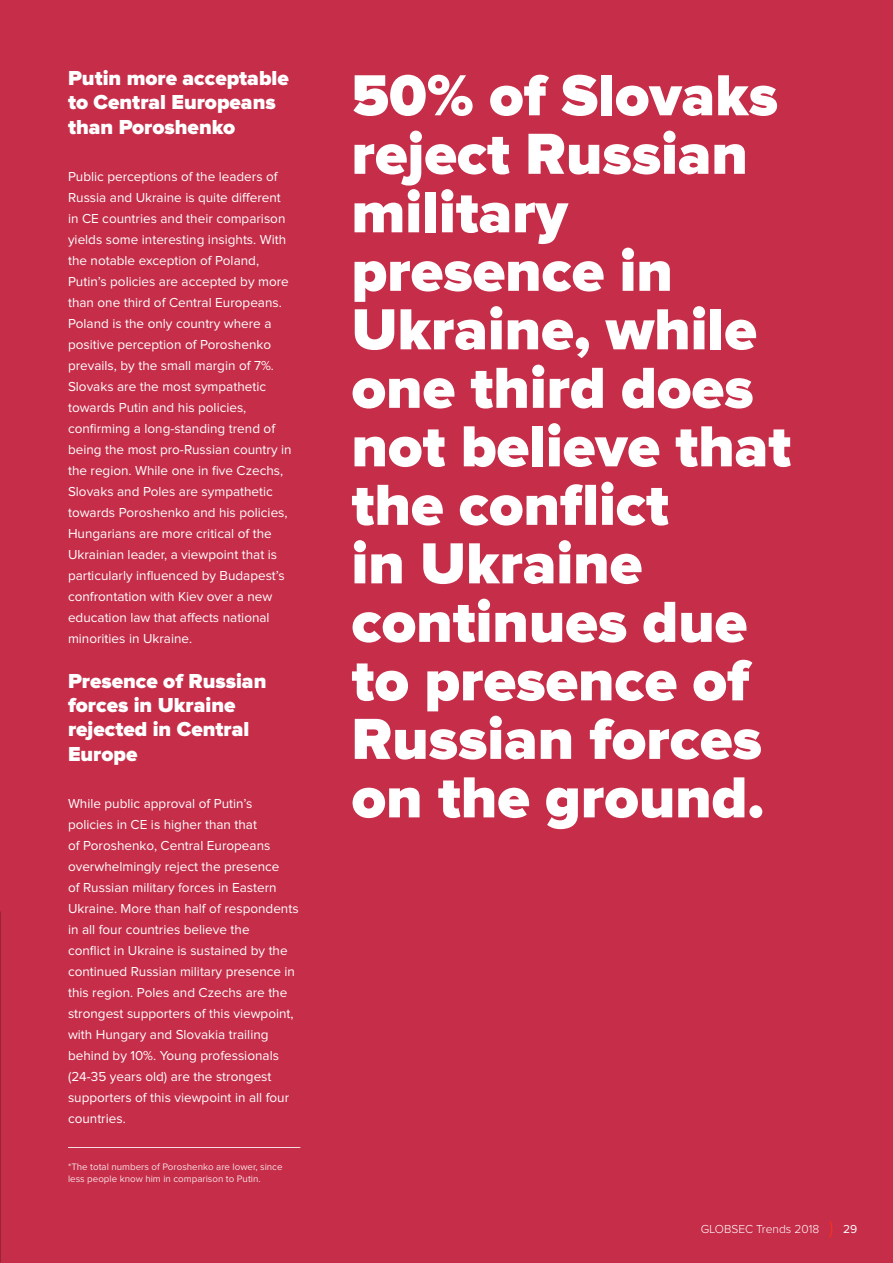
<style>
.page{position:relative;width:893px;height:1263px;background:#c52d49}
.page>*{position:absolute;margin:0;border:0;box-sizing:border-box;transform-origin:0 0}
.t1{font:900 60px/58.5px "Proxima Nova";color:#fff}
.t2{font:900 21px/24.5px "Proxima Nova";color:#fff}
.t3{font:13.5px/21px "Proxima Nova";color:#fff}
.t4{font:300 12px "Proxima Nova";color:#fff}
.t5{font:12px "Proxima Nova";color:#fff}
.t6{font:9.75px/11.4px "Proxima Nova";color:#fff}
</style>
<div class="page">
<hr style="left:68px;top:1147px;width:232px;height:1px;background:#fff">
<svg style="left:829px;top:1221px;width:4px;height:17px"></svg>
<h2 class="t2" style="left:68px;top:66px;width:222px">Putin more acceptable to Central Europeans than Poroshenko</h2>
<p class="t3" style="left:68px;top:166px;width:225px">Public perceptions of the leaders of Russia and Ukraine is quite different in CE countries and their comparison yields some interesting insights. With the notable exception of Poland, Putin’s policies are accepted by more than one third of Central Europeans.<br>Poland is the only country where a positive perception of Poroshenko prevails, by the small margin of 7%.<br>Slovaks are the most sympathetic towards Putin and his policies, confirming a long-standing trend of being the most pro-Russian country in the region. While one in five Czechs, Slovaks and Poles are sympathetic towards Poroshenko and his policies, Hungarians are more critical of the Ukrainian leader, a viewpoint that is particularly influenced by Budapest’s confrontation with Kiev over a new education law that affects national minorities in Ukraine.</p>
<h2 class="t2" style="left:68px;top:669px;width:200px">Presence of Russian forces in Ukraine rejected in Central<br>Europe</h2>
<p class="t3" style="left:68px;top:793px;width:232px">While public approval of Putin’s policies in CE is higher than that<br>of Poroshenko, Central Europeans overwhelmingly reject the presence<br>of Russian military forces in Eastern Ukraine. More than half of respondents in all four countries believe the<br>conflict in Ukraine is sustained by the continued Russian military presence in this region. Poles and Czechs are the strongest supporters of this viewpoint, with Hungary and Slovakia trailing behind by 10%. Young professionals (24-35 years old) are the strongest supporters of this viewpoint in all four countries.</p>
<p class="t6" style="left:68px;top:1162px;width:216px">*The total numbers of Poroshenko are lower, since less people know him in comparison to Putin.</p>
<h1 class="t1" style="left:351px;top:69px;width:441px">50% of Slovaks reject Russian military presence in<br>Ukraine, while one third does not believe that the conflict<br>in Ukraine continues due to presence of<br>Russian forces on the ground.</h1>
<p class="t4" style="left:701px;top:1224px;width:120px">GLOBSEC Trends 2018</p>
<p class="t5" style="left:843px;top:1224px;width:16px">29</p>
</div>
